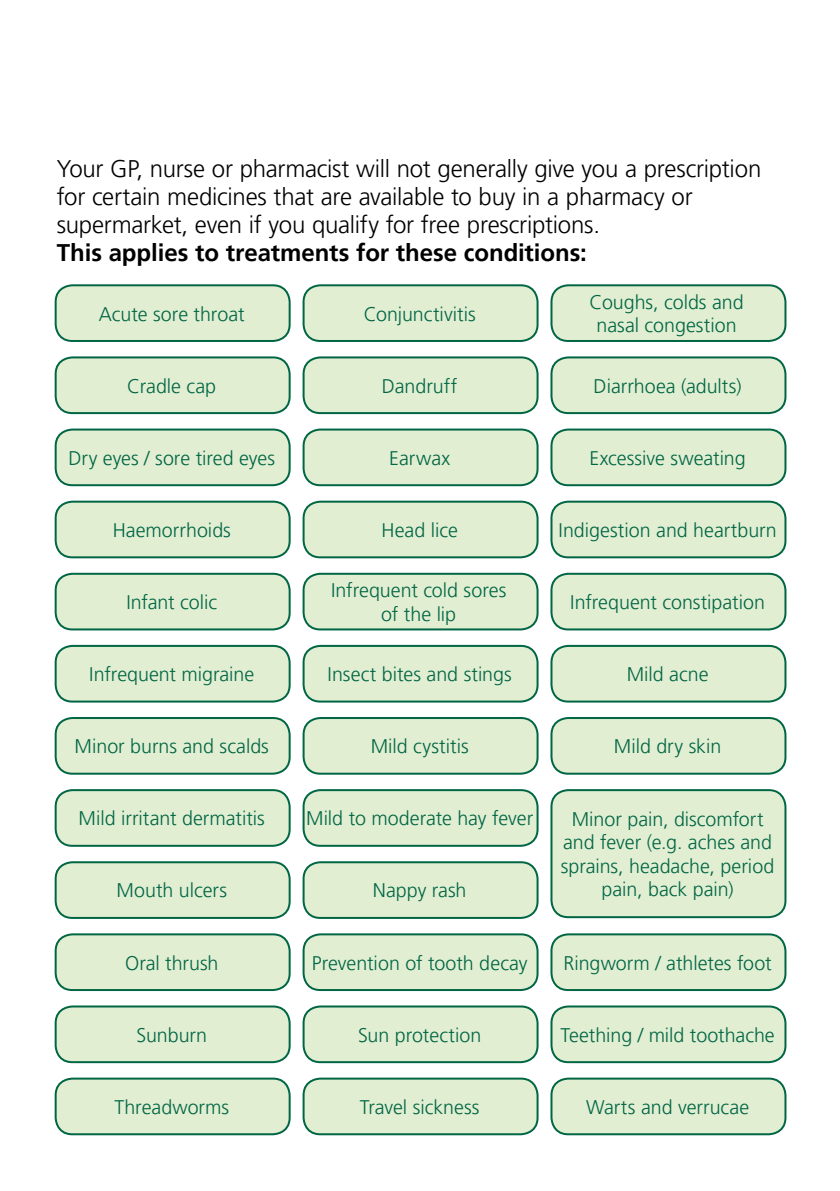
<style>
.page{position:relative;width:840px;height:1191px;background:#fff}
.page>*{position:absolute;margin:0;border:0;box-sizing:border-box;transform-origin:0 0}
.t1{font:300 24px/28px "Frutiger LT Pro";letter-spacing:-.01em;color:#000}
.t2{font:700 24px "Frutiger LT Pro";color:#000}
.t3{font:300 19.6px/23.6px "Frutiger LT Pro";color:#064;text-align:center}
</style>
<div class="page">
<div style="left:56px;top:285px;width:233px;height:56px;background:#e2eed2;border-radius:17px"></div>
<div style="left:55px;top:284px;width:235px;height:58px;border:2px solid #064;border-radius:17px"></div>
<div style="left:56px;top:718px;width:233px;height:55px;background:#e2eed2;border-radius:17px"></div>
<div style="left:55px;top:717px;width:235px;height:57px;border:2px solid #064;border-radius:17px"></div>
<div style="left:303px;top:285px;width:234px;height:56px;background:#e2eed2;border-radius:17px"></div>
<div style="left:302px;top:284px;width:236px;height:58px;border:2px solid #064;border-radius:17px"></div>
<div style="left:303px;top:718px;width:234px;height:55px;background:#e2eed2;border-radius:17px"></div>
<div style="left:302px;top:717px;width:236px;height:57px;border:2px solid #064;border-radius:17px"></div>
<div style="left:551px;top:285px;width:234px;height:56px;background:#e2eed2;border-radius:17px"></div>
<div style="left:550px;top:284px;width:236px;height:58px;border:2px solid #064;border-radius:17px"></div>
<div style="left:551px;top:718px;width:234px;height:55px;background:#e2eed2;border-radius:17px"></div>
<div style="left:550px;top:717px;width:236px;height:57px;border:2px solid #064;border-radius:17px"></div>
<div style="left:56px;top:357px;width:233px;height:56px;background:#e2eed2;border-radius:17px"></div>
<div style="left:55px;top:356px;width:235px;height:58px;border:2px solid #064;border-radius:17px"></div>
<div style="left:56px;top:790px;width:233px;height:55px;background:#e2eed2;border-radius:17px"></div>
<div style="left:55px;top:789px;width:235px;height:57px;border:2px solid #064;border-radius:17px"></div>
<div style="left:303px;top:357px;width:234px;height:56px;background:#e2eed2;border-radius:17px"></div>
<div style="left:302px;top:356px;width:236px;height:58px;border:2px solid #064;border-radius:17px"></div>
<div style="left:303px;top:790px;width:234px;height:55px;background:#e2eed2;border-radius:17px"></div>
<div style="left:302px;top:789px;width:236px;height:57px;border:2px solid #064;border-radius:17px"></div>
<div style="left:551px;top:357px;width:234px;height:56px;background:#e2eed2;border-radius:17px"></div>
<div style="left:550px;top:356px;width:236px;height:58px;border:2px solid #064;border-radius:17px"></div>
<div style="left:56px;top:429px;width:233px;height:56px;background:#e2eed2;border-radius:17px"></div>
<div style="left:55px;top:428px;width:235px;height:58px;border:2px solid #064;border-radius:17px"></div>
<div style="left:56px;top:862px;width:233px;height:56px;background:#e2eed2;border-radius:17px"></div>
<div style="left:55px;top:861px;width:235px;height:58px;border:2px solid #064;border-radius:17px"></div>
<div style="left:303px;top:429px;width:234px;height:56px;background:#e2eed2;border-radius:17px"></div>
<div style="left:302px;top:428px;width:236px;height:58px;border:2px solid #064;border-radius:17px"></div>
<div style="left:303px;top:862px;width:234px;height:56px;background:#e2eed2;border-radius:17px"></div>
<div style="left:302px;top:861px;width:236px;height:58px;border:2px solid #064;border-radius:17px"></div>
<div style="left:551px;top:429px;width:234px;height:56px;background:#e2eed2;border-radius:17px"></div>
<div style="left:550px;top:428px;width:236px;height:58px;border:2px solid #064;border-radius:17px"></div>
<div style="left:56px;top:574px;width:233px;height:55px;background:#e2eed2;border-radius:17px"></div>
<div style="left:55px;top:573px;width:235px;height:57px;border:2px solid #064;border-radius:17px"></div>
<div style="left:56px;top:1006px;width:233px;height:56px;background:#e2eed2;border-radius:17px"></div>
<div style="left:55px;top:1005px;width:235px;height:58px;border:2px solid #064;border-radius:17px"></div>
<div style="left:303px;top:574px;width:234px;height:55px;background:#e2eed2;border-radius:17px"></div>
<div style="left:302px;top:573px;width:236px;height:57px;border:2px solid #064;border-radius:17px"></div>
<div style="left:303px;top:1006px;width:234px;height:56px;background:#e2eed2;border-radius:17px"></div>
<div style="left:302px;top:1005px;width:236px;height:58px;border:2px solid #064;border-radius:17px"></div>
<div style="left:551px;top:574px;width:234px;height:55px;background:#e2eed2;border-radius:17px"></div>
<div style="left:550px;top:573px;width:236px;height:57px;border:2px solid #064;border-radius:17px"></div>
<div style="left:551px;top:1006px;width:234px;height:56px;background:#e2eed2;border-radius:17px"></div>
<div style="left:550px;top:1005px;width:236px;height:58px;border:2px solid #064;border-radius:17px"></div>
<div style="left:56px;top:646px;width:233px;height:55px;background:#e2eed2;border-radius:17px"></div>
<div style="left:55px;top:645px;width:235px;height:57px;border:2px solid #064;border-radius:17px"></div>
<div style="left:56px;top:1078px;width:233px;height:56px;background:#e2eed2;border-radius:17px"></div>
<div style="left:55px;top:1077px;width:235px;height:58px;border:2px solid #064;border-radius:17px"></div>
<div style="left:303px;top:646px;width:234px;height:55px;background:#e2eed2;border-radius:17px"></div>
<div style="left:302px;top:645px;width:236px;height:57px;border:2px solid #064;border-radius:17px"></div>
<div style="left:303px;top:1078px;width:234px;height:56px;background:#e2eed2;border-radius:17px"></div>
<div style="left:302px;top:1077px;width:236px;height:58px;border:2px solid #064;border-radius:17px"></div>
<div style="left:551px;top:646px;width:234px;height:55px;background:#e2eed2;border-radius:17px"></div>
<div style="left:550px;top:645px;width:236px;height:57px;border:2px solid #064;border-radius:17px"></div>
<div style="left:551px;top:1078px;width:234px;height:56px;background:#e2eed2;border-radius:17px"></div>
<div style="left:550px;top:1077px;width:236px;height:58px;border:2px solid #064;border-radius:17px"></div>
<div style="left:56px;top:501px;width:233px;height:56px;background:#e2eed2;border-radius:17px"></div>
<div style="left:55px;top:500px;width:235px;height:58px;border:2px solid #064;border-radius:17px"></div>
<div style="left:56px;top:934px;width:233px;height:56px;background:#e2eed2;border-radius:17px"></div>
<div style="left:55px;top:933px;width:235px;height:58px;border:2px solid #064;border-radius:17px"></div>
<div style="left:303px;top:501px;width:234px;height:56px;background:#e2eed2;border-radius:17px"></div>
<div style="left:302px;top:500px;width:236px;height:58px;border:2px solid #064;border-radius:17px"></div>
<div style="left:303px;top:934px;width:234px;height:56px;background:#e2eed2;border-radius:17px"></div>
<div style="left:302px;top:933px;width:236px;height:58px;border:2px solid #064;border-radius:17px"></div>
<div style="left:551px;top:501px;width:234px;height:56px;background:#e2eed2;border-radius:17px"></div>
<div style="left:550px;top:500px;width:236px;height:58px;border:2px solid #064;border-radius:17px"></div>
<div style="left:551px;top:934px;width:234px;height:56px;background:#e2eed2;border-radius:17px"></div>
<div style="left:550px;top:933px;width:236px;height:58px;border:2px solid #064;border-radius:17px"></div>
<div style="left:551px;top:790px;width:234px;height:127px;background:#e2eed2;border-radius:17px"></div>
<div style="left:550px;top:789px;width:236px;height:129px;border:2px solid #064;border-radius:17px"></div>
<p class="t1" style="left:57px;top:154px;width:705px">Your GP, nurse or pharmacist will not generally give you a prescription for certain medicines that are available to buy in a pharmacy or supermarket, even if you qualify for free prescriptions.</p>
<p class="t2" style="left:57px;top:238px;width:531px">This applies to treatments for these conditions:</p>
<p class="t3" style="left:99px;top:302px;width:147px">Acute sore throat</p>
<p class="t3" style="left:363px;top:302px;width:113px">Conjunctivitis</p>
<p class="t3" style="left:589px;top:290px;width:155px">Coughs, colds and nasal congestion</p>
<p class="t3" style="left:127px;top:374px;width:90px">Cradle cap</p>
<p class="t3" style="left:382px;top:374px;width:77px">Dandruff</p>
<p class="t3" style="left:593px;top:374px;width:149px">Diarrhoea (adults)</p>
<p class="t3" style="left:68px;top:446px;width:208px">Dry eyes / sore tired eyes</p>
<p class="t3" style="left:389px;top:446px;width:62px">Earwax</p>
<p class="t3" style="left:589px;top:446px;width:158px">Excessive sweating</p>
<p class="t3" style="left:113px;top:518px;width:120px">Haemorrhoids</p>
<p class="t3" style="left:381px;top:518px;width:78px">Head lice</p>
<p class="t3" style="left:558px;top:518px;width:220px">Indigestion and heartburn</p>
<p class="t3" style="left:126px;top:590px;width:92px">Infant colic</p>
<p class="t3" style="left:331px;top:579px;width:177px">Infrequent cold sores of the lip</p>
<p class="t3" style="left:570px;top:590px;width:196px">Infrequent constipation</p>
<p class="t3" style="left:89px;top:662px;width:166px">Infrequent migraine</p>
<p class="t3" style="left:327px;top:662px;width:185px">Insect bites and stings</p>
<p class="t3" style="left:626px;top:662px;width:83px">Mild acne</p>
<p class="t3" style="left:75px;top:734px;width:196px">Minor burns and scalds</p>
<p class="t3" style="left:370px;top:734px;width:99px">Mild cystitis</p>
<p class="t3" style="left:613px;top:734px;width:109px">Mild dry skin</p>
<p class="t3" style="left:79px;top:807px;width:188px">Mild irritant dermatitis</p>
<p class="t3" style="left:116px;top:879px;width:112px">Mouth ulcers</p>
<p class="t3" style="left:306px;top:807px;width:228px">Mild to moderate hay fever</p>
<p class="t3" style="left:372px;top:879px;width:95px">Nappy rash</p>
<p class="t3" style="left:560px;top:807px;width:215px">Minor pain, discomfort and fever (e.g. aches and sprains, headache, period pain, back pain)</p>
<p class="t3" style="left:125px;top:951px;width:95px">Oral thrush</p>
<p class="t3" style="left:311px;top:951px;width:217px">Prevention of tooth decay</p>
<p class="t3" style="left:563px;top:951px;width:209px">Ringworm / athletes foot</p>
<p class="t3" style="left:136px;top:1023px;width:72px">Sunburn</p>
<p class="t3" style="left:358px;top:1023px;width:125px">Sun protection</p>
<p class="t3" style="left:560px;top:1023px;width:216px">Teething / mild toothache</p>
<p class="t3" style="left:114px;top:1095px;width:116px">Threadworms</p>
<p class="t3" style="left:359px;top:1095px;width:121px">Travel sickness</p>
<p class="t3" style="left:585px;top:1095px;width:165px">Warts and verrucae</p>
</div>
